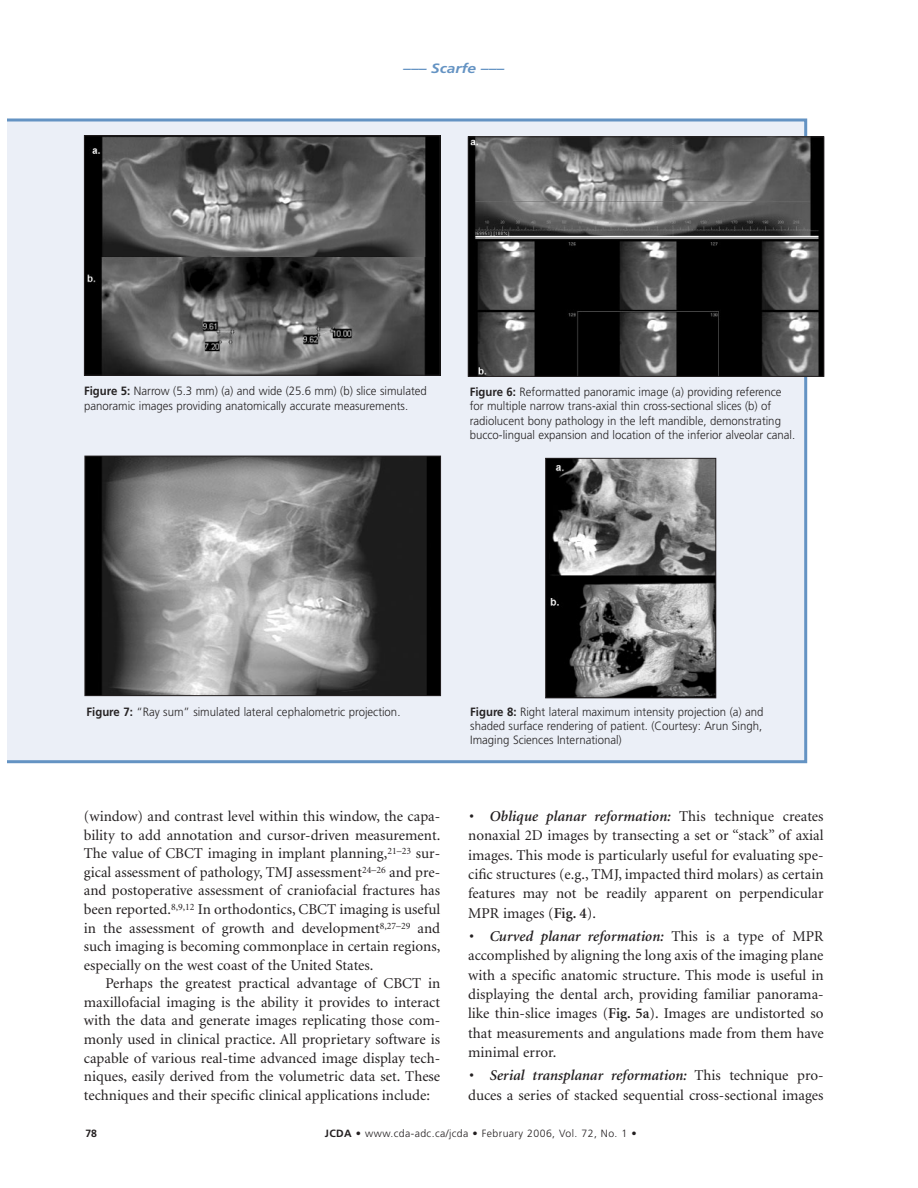
<style>
.page{position:relative;width:918px;height:1188px;background:#fff}
.page>*{position:absolute;margin:0;border:0;box-sizing:border-box;transform-origin:0 0}
.t1{font:15px/18.6px "Minion";color:#231f20;text-align:justify}
.t2{font:italic 700 13.5px "Frutiger";color:#6493c3;scale:1.15 1}
.t3{font:300 12px/14.4px "Frutiger";color:#262324;scale:.95 1}
.t4{font:300 10.5px "Frutiger";letter-spacing:.04em;color:#231f20}
.t5{font:700 10.5px "Frutiger";color:#231f20}
.s1{font-weight:700}
.s2{font-weight:600;font-style:italic}
.s3{font-weight:600}
</style>
<div class="page">
<div style="left:8px;top:118px;width:799px;height:645px;background:#ebeff7"></div>
<img style="left:86px;top:137px;width:352px;height:237px">
<div style="left:84px;top:135px;width:356px;height:241px;border:1px solid #231f20"></div>
<img style="left:470px;top:138px;width:352px;height:237px">
<div style="left:468px;top:136px;width:356px;height:241px;border:1px solid #231f20"></div>
<img style="left:87px;top:458px;width:352px;height:236px">
<div style="left:85px;top:456px;width:356px;height:240px;border:1px solid #231f20"></div>
<img style="left:547px;top:460px;width:167px;height:236px">
<div style="left:545px;top:458px;width:171px;height:240px;border:1px solid #231f20"></div>
<p class="t2" style="left:403px;top:63px;width:89px">––– Scarfe –––</p>
<p class="t3" style="left:84px;top:385px;width:362px"><span class="s1">Figure 5:</span> Narrow (5.3 mm) (a) and wide (25.6 mm) (b) slice simulated panoramic images providing anatomically accurate measurements.</p>
<p class="t3" style="left:470px;top:386px;width:344px"><span class="s1">Figure 6:</span> Reformatted panoramic image (a) providing reference for multiple narrow trans-axial thin cross-sectional slices (b) of radiolucent bony pathology in the left mandible, demonstrating bucco-lingual expansion and location of the inferior alveolar canal.</p>
<p class="t3" style="left:87px;top:705px;width:332px"><span class="s1">Figure 7:</span> “Ray sum” simulated lateral cephalometric projection.</p>
<p class="t3" style="left:470px;top:705px;width:310px;text-align:justify"><span class="s1">Figure 8:</span> Right lateral maximum intensity projection (a) and shaded surface rendering of patient. (Courtesy: Arun Singh, Imaging Sciences International)</p>
<p class="t1" style="left:84px;top:808px;width:358px">(window) and contrast level within this window, the capa&shy;bility to add annotation and cursor-driven measurement.<br>The value of CBCT imaging in implant planning,<sup>21–23</sup> sur&shy;gical assessment of pathology, TMJ assessment<sup>24–26</sup> and pre&shy;and postoperative assessment of craniofacial fractures has been reported.<sup>8,9,12</sup> In orthodontics, CBCT imaging is useful in the assessment of growth and development<sup>8,27–29</sup> and such imaging is becoming commonplace in certain regions, especially on the west coast of the United States.</p>
<p class="t1" style="left:84px;top:975px;width:358px;text-indent:22px">Perhaps the greatest practical advantage of CBCT in maxillofacial imaging is the ability it provides to interact with the data and generate images replicating those com&shy;monly used in clinical practice. All proprietary software is capable of various real-time advanced image display tech&shy;niques, easily derived from the volumetric data set. These techniques and their specific clinical applications include:</p>
<p class="t1" style="left:468px;top:808px;width:357px;line-height:19.4px"><span class="s2">• Oblique planar reformation:</span> This technique creates nonaxial 2D images by transecting a set or “stack” of axial images. This mode is particularly useful for evaluating spe&shy;cific structures (e.g., TMJ, impacted third molars) as certain features may not be readily apparent on perpendicular MPR images (<span class="s3">Fig. 4</span>).</p>
<p class="t1" style="left:468px;top:928px;width:357px;line-height:19.4px"><span class="s2">• Curved planar reformation:</span> This is a type of MPR accomplished by aligning the long axis of the imaging plane with a specific anatomic structure. This mode is useful in displaying the dental arch, providing familiar panorama&shy;like thin-slice images (<span class="s3">Fig. 5a</span>). Images are undistorted so that measurements and angulations made from them have minimal error.</p>
<p class="t1" style="left:468px;top:1067px;width:357px;line-height:19.4px"><span class="s2">• Serial transplanar reformation:</span> This technique pro&shy;duces a series of stacked sequential cross-sectional images</p>
<p class="t5" style="left:85px;top:1129px;width:13px">78</p>
<p class="t4" style="left:325px;top:1129px;width:313px"><span class="s1">JCDA •</span> www.cda-adc.ca/jcda • February 2006, Vol. 72, No. 1 •</p>
</div>
